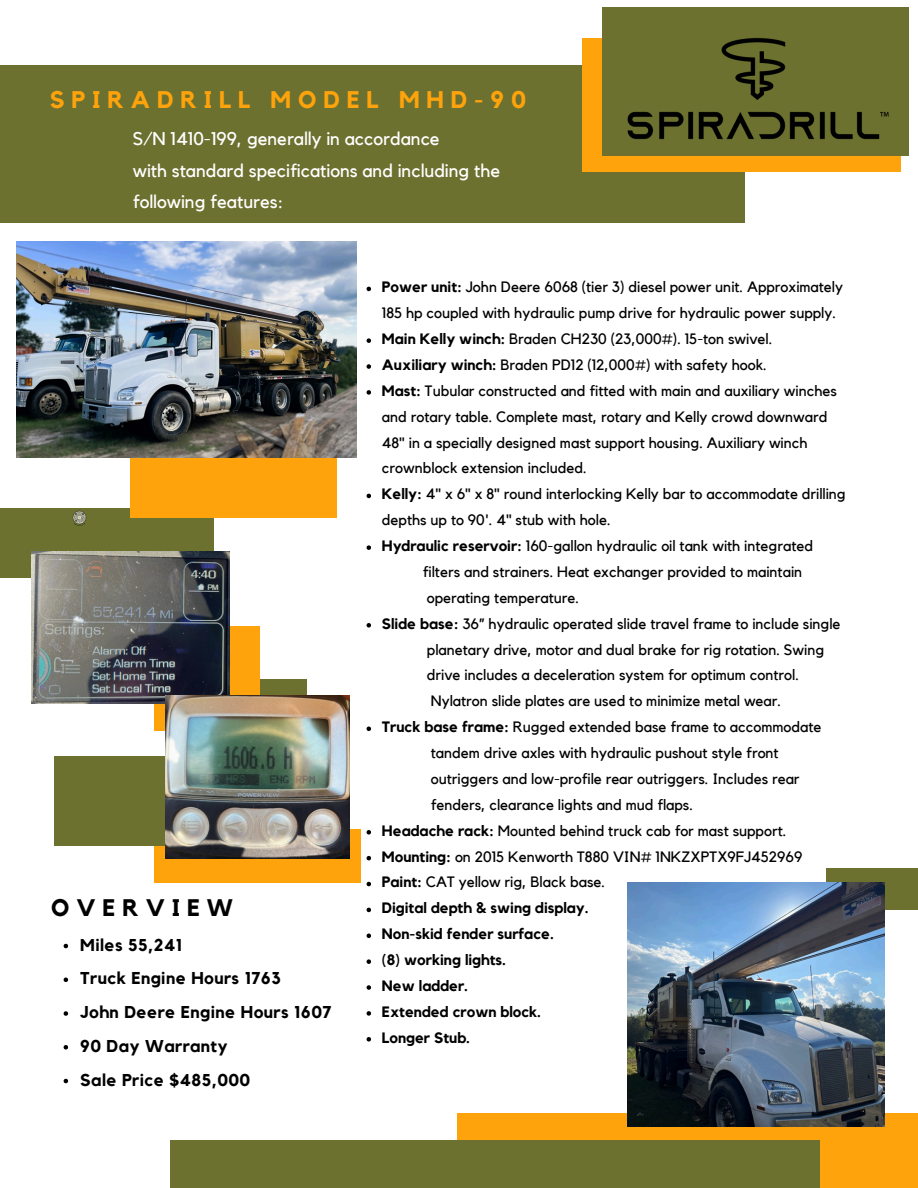
<style>
.page{position:relative;width:918px;height:1188px;background:#fff}
.page>*{position:absolute;margin:0;border:0;box-sizing:border-box;transform-origin:0 0}
.t1{font:700 24px "Kollektif";letter-spacing:.29em;color:#fea30b}
.t2{font:700 23.85px "Kollektif";letter-spacing:.29em;color:#000}
.t3{font:18.3px/31.5px "Kollektif";color:#fff}
.t4{font:700 17.1px "Kollektif";letter-spacing:.025em;color:#000}
.t5{font:15px/25.8px "Kollektif";color:#000}
.t6{font:700 15px "Kollektif";color:#000}
.s1{font-weight:700}
</style>
<div class="page">
<div style="left:0;top:66px;width:745px;height:157px;background:#6c712f"></div>
<div style="left:458px;top:1113px;width:460px;height:75px;background:#fea30b"></div>
<div style="left:582px;top:38px;width:319px;height:134px;background:#fea30b"></div>
<div style="left:603px;top:8px;width:306px;height:148px;background:#6c712f"></div>
<img style="left:627px;top:38px;width:262px;height:101px">
<div style="left:170px;top:1140px;width:650px;height:48px;background:#6c712f"></div>
<div style="left:154px;top:829px;width:207px;height:54px;background:#fea30b"></div>
<div style="left:0;top:509px;width:213px;height:69px;background:#6c712f"></div>
<div style="left:194px;top:679px;width:113px;height:51px;background:#6c712f"></div>
<div style="left:154px;top:626px;width:106px;height:105px;background:#fea30b"></div>
<div style="left:131px;top:413px;width:206px;height:105px;background:#fea30b"></div>
<img style="left:72px;top:510px;width:15px;height:16px">
<img style="left:17px;top:241px;width:340px;height:216px">
<div style="left:54px;top:756px;width:223px;height:89px;background:#6c712f"></div>
<img style="left:32px;top:552px;width:198px;height:152px">
<img style="left:166px;top:696px;width:183px;height:163px">
<div style="left:826px;top:868px;width:92px;height:42px;background:#6c712f"></div>
<img style="left:627px;top:883px;width:258px;height:244px">
<svg style="left:367px;top:287px;width:4px;height:4px"></svg>
<svg style="left:367px;top:338px;width:4px;height:5px"></svg>
<svg style="left:367px;top:364px;width:4px;height:5px"></svg>
<svg style="left:367px;top:390px;width:4px;height:5px"></svg>
<svg style="left:367px;top:494px;width:4px;height:4px"></svg>
<svg style="left:367px;top:545px;width:4px;height:5px"></svg>
<svg style="left:367px;top:623px;width:4px;height:5px"></svg>
<svg style="left:367px;top:727px;width:4px;height:4px"></svg>
<svg style="left:367px;top:830px;width:4px;height:5px"></svg>
<svg style="left:367px;top:856px;width:4px;height:4px"></svg>
<svg style="left:367px;top:882px;width:4px;height:4px"></svg>
<svg style="left:367px;top:908px;width:4px;height:4px"></svg>
<svg style="left:367px;top:934px;width:4px;height:4px"></svg>
<svg style="left:367px;top:959px;width:4px;height:5px"></svg>
<svg style="left:367px;top:985px;width:4px;height:5px"></svg>
<svg style="left:367px;top:1011px;width:4px;height:5px"></svg>
<svg style="left:367px;top:1037px;width:4px;height:5px"></svg>
<svg style="left:64px;top:944px;width:4px;height:4px"></svg>
<svg style="left:64px;top:978px;width:4px;height:4px"></svg>
<svg style="left:64px;top:1011px;width:4px;height:5px"></svg>
<svg style="left:64px;top:1045px;width:4px;height:5px"></svg>
<svg style="left:64px;top:1079px;width:4px;height:4px"></svg>
<p class="t1" style="left:50px;top:89px;width:478px">SPIRADRILL MODEL MHD-90</p>
<p class="t3" style="left:133px;top:124px;width:369px">S/N 1410-199, generally in accordance<br>with standard specifications and including the following features:</p>
<p class="t2" style="left:51px;top:896px;width:183px">OVERVIEW</p>
<h1 class="t4" style="left:80px;top:937px;width:103px">Miles 55,241</h1>
<p class="t4" style="left:80px;top:970px;width:202px">Truck Engine Hours 1763</p>
<p class="t4" style="left:80px;top:1004px;width:253px">John Deere Engine Hours 1607</p>
<p class="t4" style="left:80px;top:1038px;width:149px">90 Day Warranty</p>
<p class="t4" style="left:80px;top:1072px;width:172px">Sale Price $485,000</p>
<p class="t5" style="left:382px;top:275px;width:463px"><span class="s1">Power unit:</span> John Deere 6068 (tier 3) diesel power unit. Approximately<br>185 hp coupled with hydraulic pump drive for hydraulic power supply.</p>
<p class="t5" style="left:382px;top:327px;width:392px"><span class="s1">Main Kelly winch:</span> Braden CH230 (23,000#). 15-ton swivel.</p>
<p class="t5" style="left:382px;top:352px;width:386px"><span class="s1">Auxiliary winch:</span> Braden PD12 (12,000#) with safety hook.</p>
<p class="t5" style="left:382px;top:378px;width:456px"><span class="s1">Mast:</span> Tubular constructed and fitted with main and auxiliary winches and rotary table. Complete mast, rotary and Kelly crowd downward 48" in a specially designed mast support housing. Auxiliary winch crownblock extension included.</p>
<p class="t5" style="left:382px;top:482px;width:465px"><span class="s1">Kelly:</span> 4" x 6" x 8" round interlocking Kelly bar to accommodate drilling depths up to 90'. 4" stub with hole.</p>
<p class="t5" style="left:382px;top:534px;width:433px"><span class="s1">Hydraulic reservoir:</span> 160-gallon hydraulic oil tank with integrated</p>
<p class="t5" style="left:423px;top:559px;width:381px">filters and strainers. Heat exchanger provided to maintain</p>
<p class="t5" style="left:427px;top:585px;width:154px">operating temperature.</p>
<p class="t5" style="left:382px;top:611px;width:460px"><span class="s1">Slide base:</span> 36” hydraulic operated slide travel frame to include single</p>
<p class="t5" style="left:427px;top:637px;width:399px">planetary drive, motor and dual brake for rig rotation. Swing</p>
<p class="t5" style="left:427px;top:663px;width:374px">drive includes a deceleration system for optimum control.</p>
<p class="t5" style="left:431px;top:689px;width:352px">Nylatron slide plates are used to minimize metal wear.</p>
<p class="t5" style="left:382px;top:715px;width:441px"><span class="s1">Truck base frame:</span> Rugged extended base frame to accommodate</p>
<p class="t5" style="left:431px;top:741px;width:349px">tandem drive axles with hydraulic pushout style front</p>
<p class="t5" style="left:431px;top:766px;width:370px">outriggers and low-profile rear outriggers. Includes rear</p>
<p class="t5" style="left:431px;top:792px;width:264px">fenders, clearance lights and mud flaps.</p>
<p class="t5" style="left:382px;top:818px;width:406px"><span class="s1">Headache rack:</span> Mounted behind truck cab for mast support.</p>
<p class="t5" style="left:382px;top:844px;width:422px"><span class="s1">Mounting:</span> on 2015 Kenworth T880 VIN# 1NKZXPTX9FJ452969</p>
<p class="t5" style="left:382px;top:870px;width:225px"><span class="s1">Paint:</span> CAT yellow rig, Black base.</p>
<p class="t6" style="left:382px;top:901px;width:208px">Digital depth &amp; swing display.</p>
<p class="t6" style="left:382px;top:927px;width:173px">Non-skid fender surface.</p>
<p class="t6" style="left:382px;top:953px;width:125px">(8) working lights.</p>
<p class="t6" style="left:382px;top:979px;width:88px">New ladder.</p>
<p class="t6" style="left:382px;top:1005px;width:161px">Extended crown block.</p>
<p class="t6" style="left:382px;top:1031px;width:90px">Longer Stub.</p>
</div>
